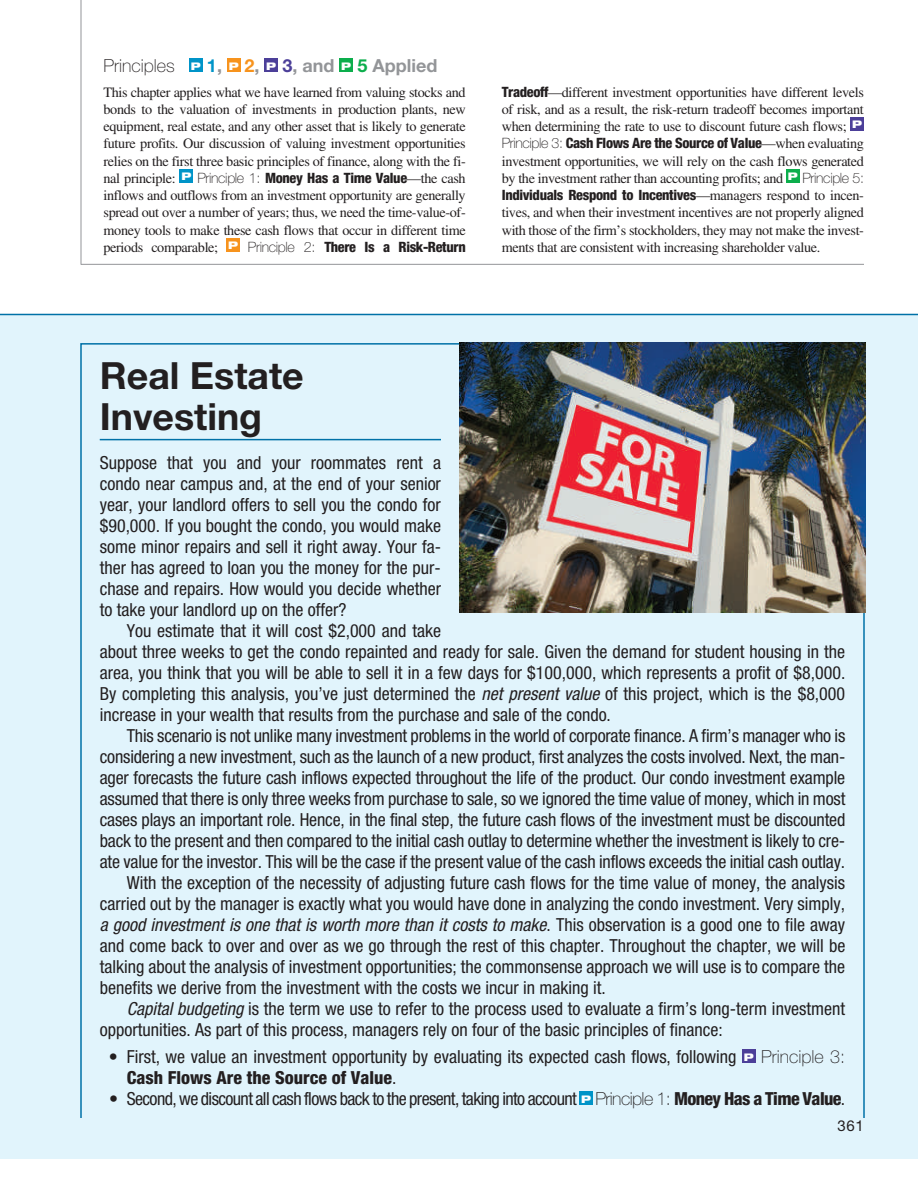
<style>
.page{position:relative;width:918px;height:1188px;background:#fff}
.page>*{position:absolute;margin:0;border:0;box-sizing:border-box;transform-origin:0 0}
.t1{font:700 37.5px/40.5px "Helvetica Neue LTW1 G";color:#231f20}
.t2{font:condensed 18px/21px "Helvetica Neue LTW1 G";color:#231f20}
.t3{font:condensed 18px "Helvetica Neue LTW1 G";letter-spacing:-.035em;color:#231f20}
.t4{font:italic condensed 18px "Helvetica Neue LTW1 G";color:#231f20}
.t5{font:700 18px "Helvetica Neue LTW1 G";color:#939598}
.t6{font:15px "Helvetica Neue LTW1 G";color:#231f20}
.t7{font:14.25px/17.2px "Times LT Pro";letter-spacing:-.025em;color:#231f20;text-align:justify}
.t8{font:800 condensed 14.25px "Helvetica Neue LTW1 G";letter-spacing:-.025em;color:#231f20}
.s1{font-weight:100;color:#231f20}
.s2{font-weight:900;font-stretch:expanded;font-size:10.5px;color:#fff}
.s3{color:#0094c8}
.s4{color:#f7931d}
.s5{color:#4c3f99}
.s6{color:#0cae4c}
.s7{font-family:"Helvetica Neue LTW1 G";font-weight:100}
.s8{font-family:"Helvetica Neue LTW1 G";font-weight:800;font-stretch:condensed}
.s9{font-family:"Times LT Pro";font-weight:400;font-stretch:normal}
.s10{font-weight:100;font-stretch:normal}
.s11{font-style:italic}
.s12{font-style:normal}
.s13{font-weight:800}
</style>
<div class="page">
<div style="left:0;top:314px;width:918px;height:845px;background:#e1f4fc"></div>
<hr style="left:0;top:314px;width:918px;height:1px;background:#0071a7">
<hr style="left:100px;top:439px;width:341px;height:1px;background:#0071a7">
<div style="left:742px;top:1049px;width:14px;height:14px;background:#4c3f99"></div>
<div style="left:579px;top:1091px;width:14px;height:14px;background:#0094c8"></div>
<div style="left:180px;top:169px;width:13px;height:14px;background:#0094c8"></div>
<div style="left:226px;top:238px;width:14px;height:14px;background:#f7931d"></div>
<div style="left:850px;top:118px;width:14px;height:13px;background:#4c3f99"></div>
<div style="left:786px;top:169px;width:14px;height:14px;background:#0cae4c"></div>
<div style="left:189px;top:58px;width:13px;height:14px;background:#0094c8"></div>
<div style="left:227px;top:58px;width:14px;height:14px;background:#f7931d"></div>
<div style="left:264px;top:58px;width:14px;height:14px;background:#4c3f99"></div>
<div style="left:339px;top:58px;width:14px;height:14px;background:#0cae4c"></div>
<hr style="left:81px;top:264px;width:783px;height:1px;background:#939598">
<hr style="left:81px;top:0;width:1px;height:265px;background:#939598">
<img style="left:459px;top:342px;width:407px;height:271px">
<p class="t5" style="left:104px;top:54px;width:336px"><span class="s1">Principles</span> <span class="s2">P</span> <span class="s3">1</span>, <span class="s2">P</span> <span class="s4">2</span>, <span class="s2">P</span> <span class="s5">3</span>, and <span class="s2">P</span> <span class="s6">5</span> Applied</p>
<p class="t7" style="left:104px;top:83px;width:364px">This chapter applies what we have learned from valuing stocks and bonds to the valuation of investments in production plants, new equipment, real estate, and any other asset that is likely to generate future profits. Our discussion of valuing investment opportunities relies on the first three basic principles of finance, along with the fi&shy;nal principle: <sup>P</sup> <span class="s7">Principle 1:</span> <span class="s8">Money Has a Time Value</span>—the cash inflows and outflows from an investment opportunity are generally spread out over a number of years; thus, we need the time-value-of&shy;money tools to make these cash flows that occur in different time</p>
<p class="t8" style="left:104px;top:238px;width:364px"><span class="s9">periods comparable;</span> <sup>P</sup> <span class="s10">Principle 2:</span> There Is a Risk-Return</p>
<p class="t7" style="left:502px;top:83px;width:364px"><span class="s8">Tradeoff</span>—different investment opportunities have different levels of risk, and as a result, the risk-return tradeoff becomes important when determining the rate to use to discount future cash flows; <sup>P</sup></p>
<p class="t8" style="left:502px;top:135px;width:364px"><span class="s10">Principle 3:</span> Cash Flows Are the Source of Value<span class="s9">—when evaluating</span></p>
<p class="t7" style="left:502px;top:152px;width:364px">investment opportunities, we will rely on the cash flows generated by the investment rather than accounting profits; and <sup>P</sup> <span class="s7">Principle 5:</span></p>
<p class="t8" style="left:502px;top:186px;width:364px">Individuals Respond to Incentives<span class="s9">—managers respond to incen-</span></p>
<p class="t7" style="left:502px;top:204px;width:364px">tives, and when their investment incentives are not properly aligned with those of the firm’s stockholders, they may not make the invest&shy;ments that are consistent with increasing shareholder value.</p>
<h1 class="t1" style="left:100px;top:356px;width:205px">Real Estate<br>Investing</h1>
<p class="t2" style="left:100px;top:452px;width:343px;text-align:justify">Suppose that you and your roommates rent a condo near campus and, at the end of your senior year, your landlord offers to sell you the condo for $90,000. If you bought the condo, you would make some minor repairs and sell it right away. Your fa&shy;ther has agreed to loan you the money for the pur&shy;chase and repairs. How would you decide whether to take your landlord up on the offer?</p>
<p class="t2" style="left:100px;top:620px;width:747px;text-indent:27px">You estimate that it will cost $2,000 and take<br>about three weeks to get the condo repainted and ready for sale. Given the demand for student housing in the area, you think that you will be able to sell it in a few days for $100,000, which represents a profit of $8,000.<br>By completing this analysis, you’ve just determined the <span class="s11">net present value</span> of this project, which is the $8,000 increase in your wealth that results from the purchase and sale of the condo.</p>
<p class="t2" style="left:127px;top:725px;width:720px">This scenario is not unlike many investment problems in the world of corporate finance. A firm’s manager who is</p>
<p class="t2" style="left:100px;top:746px;width:747px">considering a new investment, such as the launch of a new product, first analyzes the costs involved. Next, the man-</p>
<p class="t2" style="left:100px;top:767px;width:747px">ager forecasts the future cash inflows expected throughout the life of the product. Our condo investment example</p>
<p class="t2" style="left:100px;top:788px;width:747px">assumed that there is only three weeks from purchase to sale, so we ignored the time value of money, which in most</p>
<p class="t2" style="left:100px;top:809px;width:747px">cases plays an important role. Hence, in the final step, the future cash flows of the investment must be discounted</p>
<p class="t2" style="left:100px;top:830px;width:747px">back to the present and then compared to the initial cash outlay to determine whether the investment is likely to cre-</p>
<p class="t2" style="left:100px;top:851px;width:747px">ate value for the investor. This will be the case if the present value of the cash inflows exceeds the initial cash outlay.</p>
<p class="t2" style="left:127px;top:872px;width:720px">With the exception of the necessity of adjusting future cash flows for the time value of money, the analysis</p>
<p class="t2" style="left:100px;top:893px;width:747px">carried out by the manager is exactly what you would have done in analyzing the condo investment. Very simply,</p>
<p class="t4" style="left:100px;top:914px;width:747px">a good investment is one that is worth more than it costs to make<span class="s12">. This observation is a good one to file away</span></p>
<p class="t2" style="left:100px;top:935px;width:747px">and come back to over and over as we go through the rest of this chapter. Throughout the chapter, we will be</p>
<p class="t2" style="left:100px;top:956px;width:747px">talking about the analysis of investment opportunities; the commonsense approach we will use is to compare the</p>
<p class="t2" style="left:100px;top:977px;width:507px">benefits we derive from the investment with the costs we incur in making it.</p>
<p class="t2" style="left:127px;top:998px;width:720px"><span class="s11">Capital budgeting</span> is the term we use to refer to the process used to evaluate a firm’s long-term investment</p>
<p class="t2" style="left:100px;top:1019px;width:625px">opportunities. As part of this process, managers rely on four of the basic principles of finance:</p>
<p class="t2" style="left:127px;top:1046px;width:720px;text-indent:-18px">• First, we value an investment opportunity by evaluating its expected cash flows, following <span class="s2">P</span> <span class="s10">Principle 3:<br></span><span class="s13">Cash Flows Are the Source of Value</span>.</p>
<p class="t3" style="left:109px;top:1088px;width:737px">• Second, we discount all cash flows back to the present, taking into account <span class="s2">P</span> <span class="s10">Principle 1:</span> <span class="s13">Money Has a Time Value</span>.</p>
<p class="t6" style="left:837px;top:1117px;width:28px">361</p>
</div>
